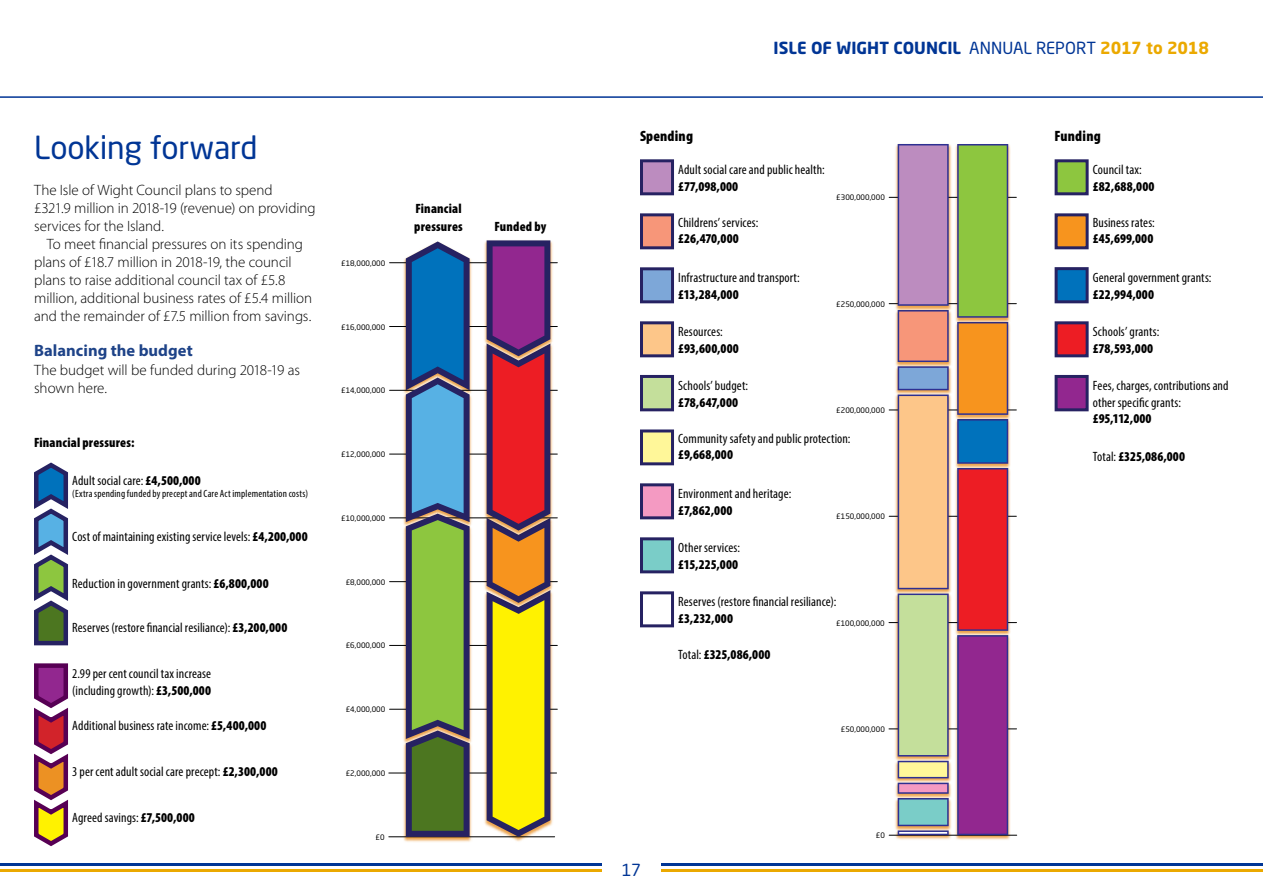
<style>
.page{position:relative;width:1263px;height:893px;background:#fff}
.page>*{position:absolute;margin:0;border:0;box-sizing:border-box;transform-origin:0 0}
.t1{font:31.5px "Neo Sans Std";letter-spacing:-.01em;color:#003595}
.t2{font:700 16.5px "Neo Sans Std";color:#003595}
.t3{font:700 16.5px "Myriad Pro";letter-spacing:.005em;color:#1e4388}
.t4{font:16.5px "Neo Sans Std";color:#003595}
.t5{font:300 15px/18px "Myriad Pro";letter-spacing:-.005em;color:#000}
.t6{font:900 condensed 15px "Myriad Pro";letter-spacing:.01em;color:#000}
.t7{font:condensed 13.5px/16.5px "Myriad Pro";letter-spacing:.005em;color:#000}
.t8{font:900 condensed 13.5px/18px "Myriad Pro";letter-spacing:.01em;color:#000}
.t9{font:condensed 10.5px "Myriad Pro";letter-spacing:.015em;color:#000}
.t10{font:7.5px "Neo Sans Std";color:#000}
.s1{font-weight:900}
.s2{font-weight:400}
.s3{color:#eba900}
</style>
<div class="page">
<hr style="left:0;top:96px;width:1263px;height:2px;background:#003595">
<hr style="left:661px;top:869px;width:602px;height:3px;background:#eba900">
<hr style="left:661px;top:863px;width:602px;height:3px;background:#003595">
<hr style="left:0;top:869px;width:602px;height:3px;background:#eba900">
<hr style="left:0;top:863px;width:602px;height:3px;background:#003595">
<hr style="left:389px;top:836px;width:166px;height:1px;background:#000">
<hr style="left:389px;top:773px;width:168px;height:1px;background:#000">
<hr style="left:390px;top:709px;width:167px;height:1px;background:#000">
<hr style="left:390px;top:645px;width:167px;height:1px;background:#000">
<hr style="left:390px;top:581px;width:167px;height:1px;background:#000">
<hr style="left:390px;top:517px;width:167px;height:1px;background:#000">
<hr style="left:390px;top:454px;width:167px;height:1px;background:#000">
<hr style="left:390px;top:390px;width:167px;height:1px;background:#000">
<hr style="left:390px;top:326px;width:167px;height:1px;background:#000">
<hr style="left:390px;top:262px;width:167px;height:1px;background:#000">
<img style="left:402px;top:258px;width:72px;height:118px">
<img style="left:402px;top:376px;width:72px;height:136px">
<img style="left:402px;top:512px;width:72px;height:217px">
<img style="left:402px;top:729px;width:72px;height:113px">
<svg style="left:406px;top:241px;width:64px;height:596px;background:#508376"></svg>
<img style="left:482px;top:609px;width:72px;height:233px">
<img style="left:482px;top:537px;width:72px;height:72px">
<img style="left:482px;top:363px;width:72px;height:174px">
<img style="left:482px;top:240px;width:72px;height:123px">
<svg style="left:487px;top:240px;width:63px;height:597px;background:#bc7038"></svg>
<hr style="left:889px;top:835px;width:128px;height:1px;background:#000">
<hr style="left:889px;top:728px;width:127px;height:1px;background:#000">
<hr style="left:889px;top:622px;width:127px;height:1px;background:#000">
<hr style="left:889px;top:516px;width:127px;height:1px;background:#000">
<hr style="left:889px;top:410px;width:127px;height:1px;background:#000">
<hr style="left:889px;top:303px;width:127px;height:1px;background:#000">
<hr style="left:889px;top:197px;width:127px;height:1px;background:#000">
<img style="left:953px;top:637px;width:59px;height:203px">
<img style="left:894px;top:832px;width:59px;height:8px">
<img style="left:895px;top:800px;width:57px;height:32px">
<img style="left:895px;top:785px;width:57px;height:15px">
<img style="left:895px;top:763px;width:57px;height:22px">
<img style="left:894px;top:596px;width:59px;height:167px">
<img style="left:894px;top:397px;width:59px;height:199px">
<img style="left:895px;top:368px;width:57px;height:29px">
<img style="left:895px;top:312px;width:57px;height:56px">
<img style="left:893px;top:144px;width:60px;height:168px">
<svg style="left:898px;top:144px;width:51px;height:691px;background:#c7ae9d"></svg>
<img style="left:953px;top:470px;width:59px;height:167px">
<img style="left:955px;top:421px;width:56px;height:49px">
<img style="left:953px;top:324px;width:59px;height:97px">
<img style="left:953px;top:144px;width:59px;height:180px">
<svg style="left:957px;top:144px;width:51px;height:691px;background:#a46059"></svg>
<svg style="left:34px;top:663px;width:34px;height:184px"></svg>
<svg style="left:34px;top:462px;width:34px;height:184px"></svg>
<div style="left:640px;top:267px;width:34px;height:36px;background:#7da7d8;border:3px solid #262262"></div>
<div style="left:640px;top:213px;width:34px;height:36px;background:#f79679;border:3px solid #262262"></div>
<div style="left:640px;top:375px;width:34px;height:36px;background:#c4df9b;border:3px solid #262262"></div>
<div style="left:640px;top:159px;width:34px;height:36px;background:#bc8cbf;border:3px solid #262262"></div>
<div style="left:640px;top:321px;width:34px;height:36px;background:#fdc689;border:3px solid #262262"></div>
<div style="left:1054px;top:267px;width:35px;height:36px;background:#0072bc;border:3px solid #262262"></div>
<div style="left:1054px;top:213px;width:35px;height:36px;background:#f7941e;border:3px solid #262262"></div>
<div style="left:1054px;top:375px;width:35px;height:36px;background:#92278f;border:3px solid #262262"></div>
<div style="left:1054px;top:159px;width:35px;height:36px;background:#8dc63f;border:3px solid #262262"></div>
<div style="left:1054px;top:321px;width:35px;height:36px;background:#ed1d24;border:3px solid #262262"></div>
<div style="left:640px;top:537px;width:34px;height:36px;background:#7acdc8;border:3px solid #262262"></div>
<div style="left:640px;top:429px;width:34px;height:36px;background:#fff799;border:3px solid #262262"></div>
<div style="left:640px;top:591px;width:34px;height:36px;background:#fff;border:3px solid #262262"></div>
<div style="left:640px;top:483px;width:34px;height:36px;background:#f49ac2;border:3px solid #262262"></div>
<h1 class="t1" style="left:34px;top:128px;width:225px">Looking forward</h1>
<p class="t5" style="left:34px;top:181px;width:283px">The Isle of Wight Council plans to spend<br>£321.9 million in 2018-19 (revenue) on providing services for the Island.</p>
<p class="t5" style="left:34px;top:235px;width:280px;text-indent:13px">To meet financial pressures on its spending plans of £18.7 million in 2018-19, the council plans to raise additional council tax of £5.8 million, additional business rates of £5.4 million and the remainder of £7.5 million from savings.</p>
<p class="t3" style="left:34px;top:340px;width:160px">Balancing the budget</p>
<p class="t5" style="left:34px;top:361px;width:267px">The budget will be funded during 2018-19 as shown here.</p>
<p class="t8" style="left:34px;top:433px;width:102px">Financial pressures:</p>
<p class="t7" style="left:72px;top:472px;width:130px">Adult social care: <span class="s1">£4,500,000</span></p>
<p class="t9" style="left:72px;top:487px;width:237px">(Extra spending funded by precept and Care Act implementation costs)</p>
<p class="t7" style="left:72px;top:528px;width:237px">Cost of maintaining existing service levels: <span class="s1">£4,200,000</span></p>
<p class="t7" style="left:72px;top:575px;width:198px">Reduction in government grants: <span class="s1">£6,800,000</span></p>
<p class="t7" style="left:72px;top:619px;width:217px">Reserves (restore financial resiliance): <span class="s1">£3,200,000</span></p>
<p class="t7" style="left:72px;top:665px;width:140px">2.99 per cent council tax increase (including growth): <span class="s1">£3,500,000</span></p>
<p class="t7" style="left:72px;top:717px;width:196px">Additional business rate income: <span class="s1">£5,400,000</span></p>
<p class="t7" style="left:72px;top:763px;width:207px">3 per cent adult social care precept: <span class="s1">£2,300,000</span></p>
<p class="t7" style="left:72px;top:809px;width:124px">Agreed savings: <span class="s1">£7,500,000</span></p>
<p class="t10" style="left:341px;top:258px;width:46px">£18,000,000</p>
<p class="t10" style="left:341px;top:322px;width:46px">£16,000,000</p>
<p class="t10" style="left:341px;top:386px;width:46px">£14,000,000</p>
<p class="t10" style="left:341px;top:450px;width:46px">£12,000,000</p>
<p class="t10" style="left:341px;top:513px;width:46px">£10,000,000</p>
<p class="t10" style="left:346px;top:577px;width:41px">£8,000,000</p>
<p class="t10" style="left:346px;top:641px;width:41px">£6,000,000</p>
<p class="t10" style="left:346px;top:705px;width:41px">£4,000,000</p>
<p class="t10" style="left:346px;top:769px;width:41px">£2,000,000</p>
<p class="t10" style="left:375px;top:832px;width:11px">£0</p>
<p class="t8" style="left:414px;top:199px;width:50px">Financial pressures</p>
<p class="t8" style="left:494px;top:217px;width:53px">Funded by</p>
<p class="t6" style="left:640px;top:127px;width:55px">Spending</p>
<p class="t2" style="left:774px;top:38px;width:437px">ISLE OF WIGHT COUNCIL <span class="s2">ANNUAL REPORT</span> <span class="s3">2017 to 2018</span></p>
<p class="t6" style="left:1054px;top:127px;width:48px">Funding</p>
<p class="t7" style="left:678px;top:161px;width:148px">Adult social care and public health:</p>
<p class="t8" style="left:678px;top:177px;width:62px">£77,098,000</p>
<p class="t7" style="left:678px;top:214px;width:82px">Childrens’ services:</p>
<p class="t8" style="left:678px;top:229px;width:62px">£26,470,000</p>
<p class="t7" style="left:678px;top:269px;width:123px">Infrastructure and transport:</p>
<p class="t8" style="left:678px;top:285px;width:62px">£13,284,000</p>
<p class="t7" style="left:678px;top:323px;width:46px">Resources:</p>
<p class="t8" style="left:678px;top:339px;width:62px">£93,600,000</p>
<p class="t7" style="left:678px;top:377px;width:71px">Schools’ budget:</p>
<p class="t8" style="left:678px;top:393px;width:61px">£78,647,000</p>
<p class="t10" style="left:836px;top:193px;width:50px">£300,000,000</p>
<p class="t10" style="left:836px;top:299px;width:50px">£250,000,000</p>
<p class="t10" style="left:836px;top:406px;width:50px">£200,000,000</p>
<p class="t7" style="left:678px;top:430px;width:174px">Community safety and public protection:</p>
<p class="t8" style="left:678px;top:446px;width:56px">£9,668,000</p>
<p class="t7" style="left:678px;top:485px;width:115px">Environment and heritage:</p>
<p class="t8" style="left:678px;top:501px;width:56px">£7,862,000</p>
<p class="t7" style="left:678px;top:539px;width:63px">Other services:</p>
<p class="t8" style="left:678px;top:555px;width:61px">£15,225,000</p>
<p class="t10" style="left:836px;top:512px;width:50px">£150,000,000</p>
<p class="t7" style="left:678px;top:593px;width:160px">Reserves (restore financial resiliance):</p>
<p class="t8" style="left:678px;top:609px;width:56px">£3,232,000</p>
<p class="t10" style="left:836px;top:618px;width:50px">£100,000,000</p>
<p class="t8" style="left:678px;top:645px;width:94px"><span class="s2">Total:</span> £325,086,000</p>
<p class="t10" style="left:841px;top:724px;width:46px">£50,000,000</p>
<p class="t4" style="left:622px;top:860px;width:21px">17</p>
<p class="t10" style="left:876px;top:831px;width:11px">£0</p>
<p class="t7" style="left:1093px;top:161px;width:50px">Council tax:</p>
<p class="t8" style="left:1093px;top:177px;width:63px">£82,688,000</p>
<p class="t7" style="left:1093px;top:214px;width:63px">Business rates:</p>
<p class="t8" style="left:1093px;top:229px;width:62px">£45,699,000</p>
<p class="t7" style="left:1093px;top:269px;width:120px">General government grants:</p>
<p class="t8" style="left:1093px;top:285px;width:63px">£22,994,000</p>
<p class="t7" style="left:1093px;top:323px;width:68px">Schools’ grants:</p>
<p class="t8" style="left:1093px;top:339px;width:62px">£78,593,000</p>
<p class="t7" style="left:1093px;top:377px;width:137px">Fees, charges, contributions and other specific grants:</p>
<p class="t8" style="left:1093px;top:409px;width:60px">£95,112,000</p>
<p class="t8" style="left:1093px;top:447px;width:94px"><span class="s2">Total:</span> £325,086,000</p>
</div>
